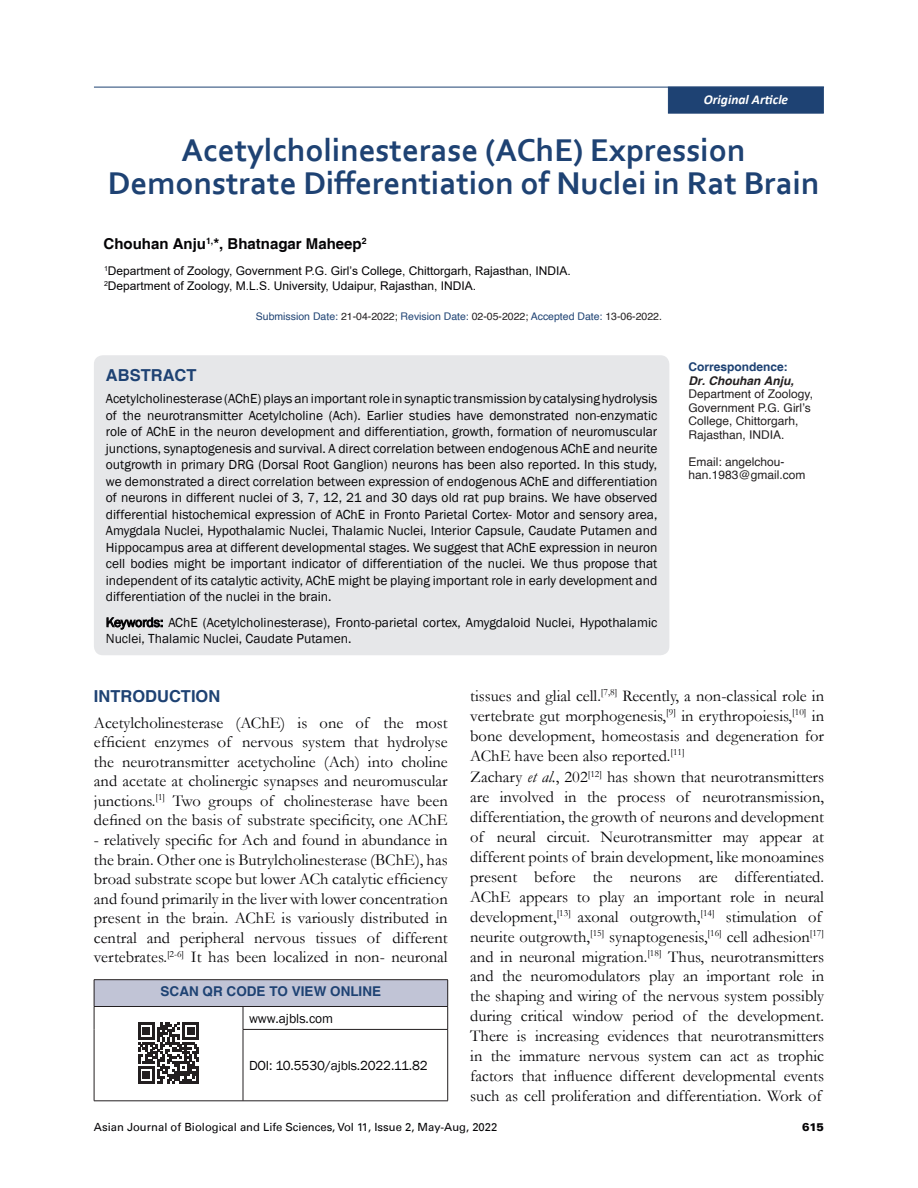
<style>
.page{position:relative;width:918px;height:1188px;background:#fff}
.page>*{position:absolute;margin:0;border:0;box-sizing:border-box;transform-origin:0 0}
.AT{font:700 33px/33px "Corbel";color:#1e4273;text-align:center}
.Body_Text{font:16.5px/20px "Garamond";color:#050406;text-align:justify}
.Abstr_Head{font:700 16.5px "Helvetica";color:#1e4273}
.Author_name{font:700 15px "Helvetica";color:#050406}
.Abstract_text{font:13.5px/16.5px "Franklin Gothic";color:#050406;text-align:justify}
.Abstract_keywords{font:13.5px/16.5px "Franklin Gothic";color:#050406}
.Abstr_Head-2{font:700 13.5px "Helvetica";color:#1e4273}
.t1{font:italic 700 13.5px "Calibri";color:#fff}
.Author_Dept{font:12px "Arial";color:#050406}
.Corr_author{font:12px/13.5px "Helvetica";color:#231f20}
.Corr_author-2{font:700 12px "Helvetica";color:#1e4273}
.Corr_author-3{font:italic 700 12px "Helvetica";color:#231f20}
.t2{font:11.25px "Univers LT";color:#050406}
.t3{font:900 11.25px "Univers LT";color:#050406}
.Corr_addr{font:10.5px "Helvetica";color:#1e4273}
.s1{color:#231f20}
.s2{font-style:italic}
</style>
<div class="page">
<hr style="left:94px;top:87px;width:730px;height:1px;background:#1e4273">
<div style="left:668px;top:87px;width:156px;height:27px;background:#1e4273;border:1px solid #1e4273"></div>
<div style="left:94px;top:355px;width:575px;height:300px;background:#e6e7e9;border-radius:9px"></div>
<svg style="left:107px;top:617px;width:56px;height:12px"></svg>
<div style="left:94px;top:980px;width:354px;height:26px;background:#c1c4d6"></div>
<hr style="left:94px;top:979px;width:149px;height:1px;background:#231f20">
<hr style="left:243px;top:979px;width:205px;height:1px;background:#231f20">
<hr style="left:94px;top:1101px;width:149px;height:1px;background:#231f20">
<hr style="left:94px;top:1006px;width:149px;height:1px;background:#231f20">
<svg style="left:94px;top:980px;width:1px;height:49px"></svg>
<hr style="left:94px;top:1029px;width:1px;height:72px;background:#231f20">
<hr style="left:243px;top:1006px;width:205px;height:1px;background:#231f20">
<svg style="left:243px;top:1007px;width:1px;height:22px"></svg>
<svg style="left:447px;top:980px;width:1px;height:49px"></svg>
<hr style="left:243px;top:1029px;width:205px;height:1px;background:#231f20">
<hr style="left:243px;top:1030px;width:1px;height:71px;background:#231f20">
<hr style="left:447px;top:1030px;width:1px;height:71px;background:#231f20">
<hr style="left:243px;top:1101px;width:205px;height:1px;background:#231f20">
<svg style="left:138px;top:1022px;width:61px;height:62px"></svg>
<p class="t1" style="left:704px;top:91px;width:86px">Original Article</p>
<p class="AT" style="left:108px;top:132px;width:713px">Acetylcholinesterase (AChE) Expression<br>Demonstrate Differentiation of Nuclei in Rat Brain</p>
<p class="Author_name" style="left:104px;top:235px;width:265px">Chouhan Anju<sup>1,</sup>*, Bhatnagar Maheep<sup>2</sup></p>
<p class="Author_Dept" style="left:104px;top:262px;width:468px"><sup>1</sup>Department of Zoology, Government P.G. Girl’s College, Chittorgarh, Rajasthan, INDIA.</p>
<p class="Author_Dept" style="left:104px;top:277px;width:374px"><sup>2</sup>Department of Zoology, M.L.S. University, Udaipur, Rajasthan, INDIA.</p>
<p class="Corr_addr" style="left:256px;top:308px;width:408px">Submission Date: <span class="s1">21-04-2022;</span> Revision Date: <span class="s1">02-05-2022;</span> Accepted Date: <span class="s1">13-06-2022.</span></p>
<p class="Abstr_Head" style="left:106px;top:365px;width:92px">ABSTRACT</p>
<p class="Abstract_text" style="left:106px;top:391px;width:553px">Acetylcholinesterase (AChE) plays an important role in synaptic transmission by catalysing hydrolysis of the neurotransmitter Acetylcholine (Ach). Earlier studies have demonstrated non-enzymatic role of AChE in the neuron development and differentiation, growth, formation of neuromuscular junctions, synaptogenesis and survival. A direct correlation between endogenous AChE and neurite outgrowth in primary DRG (Dorsal Root Ganglion) neurons has been also reported. In this study, we demonstrated a direct correlation between expression of endogenous AChE and differentiation of neurons in different nuclei of 3, 7, 12, 21 and 30 days old rat pup brains. We have observed differential histochemical expression of AChE in Fronto Parietal Cortex- Motor and sensory area, Amygdala Nuclei, Hypothalamic Nuclei, Thalamic Nuclei, Interior Capsule, Caudate Putamen and Hippocampus area at different developmental stages. We suggest that AChE expression in neuron cell bodies might be important indicator of differentiation of the nuclei. We thus propose that independent of its catalytic activity, AChE might be playing important role in early development and differentiation of the nuclei in the brain.</p>
<p class="Abstract_keywords" style="left:106px;top:614px;width:553px">Keywords: AChE (Acetylcholinesterase), Fronto-parietal cortex, Amygdaloid Nuclei, Hypothalamic<br>Nuclei, Thalamic Nuclei, Caudate Putamen.</p>
<p class="Corr_author-2" style="left:688px;top:360px;width:101px">Correspondence:</p>
<p class="Corr_author-3" style="left:688px;top:373px;width:107px">Dr. Chouhan Anju,</p>
<p class="Corr_author" style="left:688px;top:388px;width:126px">Department of Zoology,<br>Government P.G. Girl’s<br>College, Chittorgarh,<br>Rajasthan, INDIA.</p>
<p class="Corr_author" style="left:688px;top:455px;width:118px">Email: angelchou&shy;han.1983@gmail.com</p>
<h1 class="Abstr_Head" style="left:94px;top:686px;width:128px">INTRODUCTION</h1>
<p class="Body_Text" style="left:94px;top:712px;width:355px;line-height:19.5px">Acetylcholinesterase (AChE) is one of the most efficient enzymes of nervous system that hydrolyse the neurotransmitter acetycholine (Ach) into choline and acetate at cholinergic synapses and neuromuscular junctions.<sup>[1]</sup> Two groups of cholinesterase have been defined on the basis of substrate specificity, one AChE</p>
<p class="Body_Text" style="left:94px;top:830px;width:355px;line-height:19.5px">- relatively specific for Ach and found in abundance in the brain. Other one is Butrylcholinesterase (BChE), has broad substrate scope but lower ACh catalytic efficiency and found primarily in the liver with lower concentration present in the brain. AChE is variously distributed in central and peripheral nervous tissues of different vertebrates.<sup>[2-6]</sup> It has been localized in non- neuronal</p>
<p class="Abstr_Head-2" style="left:161px;top:983px;width:222px">SCAN QR CODE TO VIEW ONLINE</p>
<p class="Abstract_text" style="left:249px;top:1010px;width:86px">www.ajbls.com</p>
<p class="Abstract_text" style="left:249px;top:1057px;width:180px">DOI: 10.5530/ajbls.2022.11.82</p>
<p class="Body_Text" style="left:470px;top:685px;width:355px">tissues and glial cell.<sup>[7,8]</sup> Recently, a non-classical role in vertebrate gut morphogenesis,<sup>[9]</sup> in erythropoiesis,<sup>[10]</sup> in bone development, homeostasis and degeneration for AChE have been also reported.<sup>[11]</sup></p>
<p class="Body_Text" style="left:470px;top:767px;width:355px;text-align:left">Zachary <span class="s2">et al.</span>, 202<sup>[12]</sup> has shown that neurotransmitters are involved in the process of neurotransmission, differentiation, the growth of neurons and development of neural circuit. Neurotransmitter may appear at different points of brain development, like monoamines present before the neurons are differentiated.<br>AChE appears to play an important role in neural development,<sup>[13]</sup> axonal outgrowth,<sup>[14]</sup> stimulation of neurite outgrowth,<sup>[15]</sup> synaptogenesis,<sup>[16]</sup> cell adhesion<sup>[17] </sup>and in neuronal migration.<sup>[18]</sup> Thus, neurotransmitters and the neuromodulators play an important role in the shaping and wiring of the nervous system possibly during critical window period of the development.<br>There is increasing evidences that neurotransmitters in the immature nervous system can act as trophic factors that influence different developmental events such as cell proliferation and differentiation. Work of</p>
<p class="t2" style="left:94px;top:1120px;width:405px">Asian Journal of Biological and Life Sciences, Vol 11, Issue 2, May-Aug, 2022</p>
<p class="t3" style="left:802px;top:1120px;width:24px">615</p>
</div>
